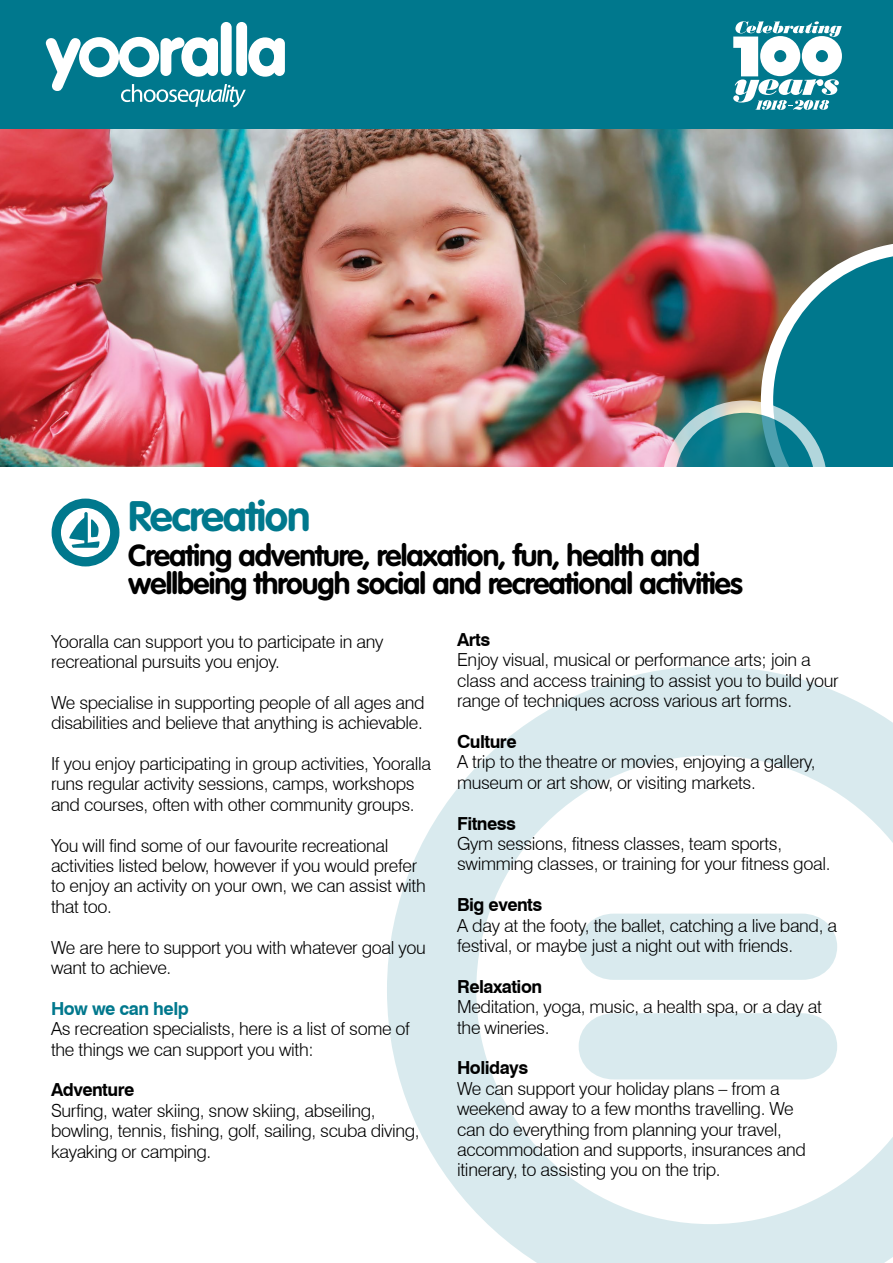
<style>
.page{position:relative;width:893px;height:1263px;background:#fff}
.page>*{position:absolute;margin:0;border:0;box-sizing:border-box;transform-origin:0 0}
.t1{font:700 42px "VAG Rounded Std";letter-spacing:-.03em;color:#00788d}
.t2{font:700 30px/28.5px "VAG Rounded Std";letter-spacing:-.03em;color:#000}
.t3{font:300 18px/20.4px "Swiss 721 BT";letter-spacing:-.02em;color:#000}
.t4{font:700 18px "Swiss 721 BT";letter-spacing:-.03em;color:#000}
.t5{font:700 18px "Swiss 721 BT";letter-spacing:-.03em;color:#00788d}
</style>
<div class="page">
<svg style="left:387px;top:666px;width:506px;height:597px"></svg>
<div style="left:579px;top:1013px;width:258px;height:66px;background:#d9eaee"></div>
<svg style="left:579px;top:913px;width:258px;height:67px;background:#dbebef"></svg>
<img style="left:0;top:129px;width:893px;height:337px">
<div style="left:0;top:0;width:893px;height:129px;background:#00788d"></div>
<div style="left:221px;top:22px;width:11px;height:54px;background:#fff;border-radius:6px"></div>
<div style="left:236px;top:22px;width:11px;height:54px;background:#fff;border-radius:6px"></div>
<svg style="left:46px;top:37px;width:239px;height:70px"></svg>
<svg style="left:52px;top:499px;width:67px;height:67px"></svg>
<svg style="left:84px;top:512px;width:4px;height:33px"></svg>
<svg style="left:733px;top:21px;width:109px;height:89px"></svg>
<img style="left:662px;top:242px;width:231px;height:224px">
<h1 class="t1" style="left:128px;top:492px;width:184px">Recreation</h1>
<h2 class="t2" style="left:128px;top:542px;width:616px">Creating adventure, relaxation, fun, health and wellbeing through social and recreational activities</h2>
<p class="t3" style="left:51px;top:631px;width:334px">Yooralla can support you to participate in any recreational pursuits you enjoy.</p>
<p class="t3" style="left:51px;top:692px;width:375px">We specialise in supporting people of all ages and disabilities and believe that anything is achievable.</p>
<p class="t3" style="left:51px;top:753px;width:382px">If you enjoy participating in group activities, Yooralla runs regular activity sessions, camps, workshops and courses, often with other community groups.</p>
<p class="t3" style="left:51px;top:835px;width:376px">You will find some of our favourite recreational activities listed below, however if you would prefer to enjoy an activity on your own, we can assist with that too.</p>
<p class="t3" style="left:51px;top:937px;width:376px">We are here to support you with whatever goal you want to achieve.</p>
<p class="t5" style="left:51px;top:997px;width:139px">How we can help</p>
<p class="t3" style="left:51px;top:1018px;width:361px">As recreation specialists, here is a list of some of the things we can support you with:</p>
<p class="t4" style="left:51px;top:1079px;width:85px">Adventure</p>
<p class="t3" style="left:51px;top:1100px;width:370px">Surfing, water skiing, snow skiing, abseiling, bowling, tennis, fishing, golf, sailing, scuba diving, kayaking or camping.</p>
<p class="t4" style="left:457px;top:629px;width:35px">Arts</p>
<p class="t3" style="left:457px;top:650px;width:383px">Enjoy visual, musical or performance arts; join a class and access training to assist you to build your range of techniques across various art forms.</p>
<p class="t4" style="left:457px;top:731px;width:61px">Culture</p>
<p class="t3" style="left:457px;top:752px;width:360px">A trip to the theatre or movies, enjoying a gallery, museum or art show, or visiting markets.</p>
<p class="t4" style="left:457px;top:812px;width:60px">Fitness</p>
<p class="t3" style="left:457px;top:833px;width:375px">Gym sessions, fitness classes, team sports, swimming classes, or training for your fitness goal.</p>
<p class="t4" style="left:457px;top:894px;width:87px">Big events</p>
<p class="t3" style="left:457px;top:915px;width:382px">A day at the footy, the ballet, catching a live band, a festival, or maybe just a night out with friends.</p>
<p class="t4" style="left:457px;top:975px;width:87px">Relaxation</p>
<p class="t3" style="left:457px;top:996px;width:366px">Meditation, yoga, music, a health spa, or a day at the wineries.</p>
<p class="t4" style="left:457px;top:1057px;width:73px">Holidays</p>
<p class="t3" style="left:457px;top:1078px;width:350px">We can support your holiday plans – from a weekend away to a few months travelling. We can do everything from planning your travel, accommodation and supports, insurances and itinerary, to assisting you on the trip.</p>
</div>
